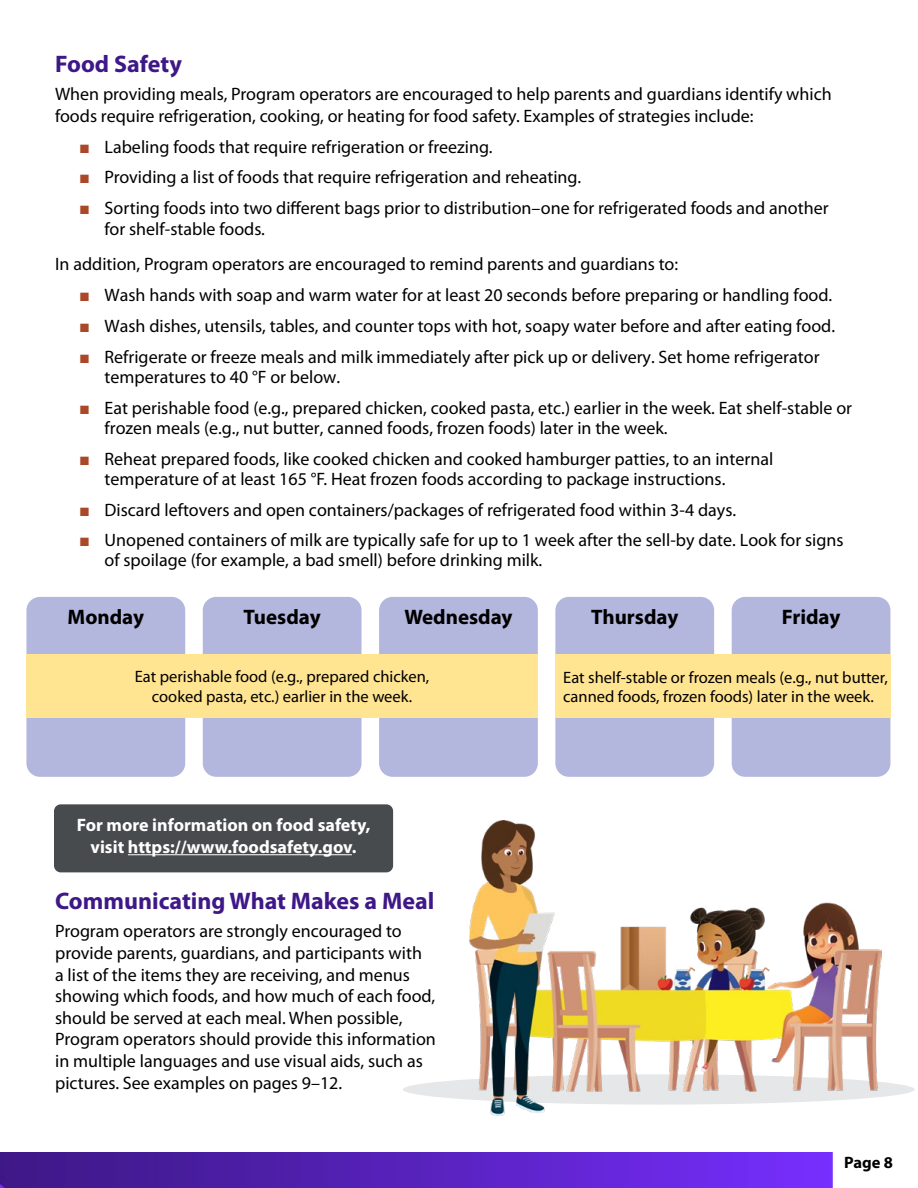
<style>
.page{position:relative;width:918px;height:1188px;background:#fff}
.page>*{position:absolute;margin:0;border:0;box-sizing:border-box;transform-origin:0 0}
.t1{font:700 24px "Myriad Pro";color:#3e1887}
.t2{font:700 21px "Myriad Pro";color:#000}
.t3{font:18px/21.6px "Myriad Pro";color:#000}
.t4{font:700 18px/21.6px "Myriad Pro";color:#fff;text-align:center}
.t5{font:16.5px/19.8px "Myriad Pro";color:#000;text-align:center}
.t6{font:700 16.5px "Myriad Pro";color:#000}
.s1{font-family:"Arial";color:#aa492a}
</style>
<div class="page">
<div style="left:54px;top:804px;width:339px;height:68px;background:#484b4e;border-radius:7px"></div>
<hr style="left:128px;top:854px;width:224px;height:1px;background:#fff">
<div style="left:403px;top:1074px;width:512px;height:31px;background:#e6e7e8;border-radius:50%"></div>
<img style="left:470px;top:821px;width:412px;height:294px">
<div style="left:26px;top:597px;width:159px;height:180px;background:#b3b6dd;border-radius:14px"></div>
<div style="left:203px;top:597px;width:159px;height:180px;background:#b3b6dd;border-radius:14px"></div>
<div style="left:379px;top:597px;width:159px;height:180px;background:#b3b6dd;border-radius:14px"></div>
<div style="left:555px;top:597px;width:159px;height:180px;background:#b3b6dd;border-radius:14px"></div>
<div style="left:732px;top:597px;width:158px;height:180px;background:#b3b6dd;border-radius:14px"></div>
<div style="left:26px;top:655px;width:512px;height:63px;background:#ffe491"></div>
<div style="left:555px;top:655px;width:335px;height:63px;background:#ffe491"></div>
<img style="left:0;top:1153px;width:832px;height:35px">
<h2 class="t1" style="left:55px;top:48px;width:128px">Food Safety</h2>
<p class="t3" style="left:55px;top:83px;width:778px">When providing meals, Program operators are encouraged to help parents and guardians identify which foods require refrigeration, cooking, or heating for food safety. Examples of strategies include:</p>
<p class="t3" style="left:79px;top:136px;width:415px"><span class="s1">■</span> Labeling foods that require refrigeration or freezing.</p>
<p class="t3" style="left:79px;top:166px;width:504px"><span class="s1">■</span> Providing a list of foods that require refrigeration and reheating.</p>
<p class="t3" style="left:105px;top:197px;width:726px;line-height:21px;text-indent:-26px"><span class="s1">■</span> Sorting foods into two different bags prior to distribution–one for refrigerated foods and another for shelf-stable foods.</p>
<p class="t3" style="left:55px;top:253px;width:625px">In addition, Program operators are encouraged to remind parents and guardians to:</p>
<p class="t3" style="left:79px;top:284px;width:755px"><span class="s1">■</span> Wash hands with soap and warm water for at least 20 seconds before preparing or handling food.</p>
<p class="t3" style="left:79px;top:315px;width:758px"><span class="s1">■</span> Wash dishes, utensils, tables, and counter tops with hot, soapy water before and after eating food.</p>
<p class="t3" style="left:105px;top:346px;width:717px;line-height:20.2px;text-indent:-26px"><span class="s1">■</span> Refrigerate or freeze meals and milk immediately after pick up or delivery. Set home refrigerator temperatures to 40 °F or below.</p>
<p class="t3" style="left:105px;top:397px;width:749px;line-height:20.2px;text-indent:-26px"><span class="s1">■</span> Eat perishable food (e.g., prepared chicken, cooked pasta, etc.) earlier in the week. Eat shelf-stable or frozen meals (e.g., nut butter, canned foods, frozen foods) later in the week.</p>
<p class="t3" style="left:105px;top:448px;width:670px;line-height:20.2px;text-indent:-26px"><span class="s1">■</span> Reheat prepared foods, like cooked chicken and cooked hamburger patties, to an internal temperature of at least 165 °F. Heat frozen foods according to package instructions.</p>
<p class="t3" style="left:79px;top:498px;width:659px"><span class="s1">■</span> Discard leftovers and open containers/packages of refrigerated food within 3-4 days.</p>
<p class="t3" style="left:105px;top:530px;width:741px;line-height:20.2px;text-indent:-26px"><span class="s1">■</span> Unopened containers of milk are typically safe for up to 1 week after the sell-by date. Look for signs of spoilage (for example, a bad smell) before drinking milk.</p>
<p class="t2" style="left:68px;top:603px;width:78px">Monday</p>
<p class="t2" style="left:244px;top:603px;width:79px">Tuesday</p>
<p class="t2" style="left:404px;top:603px;width:110px">Wednesday</p>
<p class="t2" style="left:591px;top:603px;width:89px">Thursday</p>
<p class="t2" style="left:782px;top:603px;width:60px">Friday</p>
<p class="t5" style="left:135px;top:666px;width:296px">Eat perishable food (e.g., prepared chicken, cooked pasta, etc.) earlier in the week.</p>
<p class="t5" style="left:563px;top:667px;width:326px;text-align:left">Eat shelf-stable or frozen meals (e.g., nut butter, canned foods, frozen foods) later in the week.</p>
<p class="t4" style="left:77px;top:814px;width:295px">For more information on food safety, visit https://www.foodsafety.gov.</p>
<h2 class="t1" style="left:55px;top:885px;width:381px">Communicating What Makes a Meal</h2>
<p class="t3" style="left:55px;top:920px;width:382px">Program operators are strongly encouraged to provide parents, guardians, and participants with<br>a list of the items they are receiving, and menus showing which foods, and how much of each food, should be served at each meal. When possible, Program operators should provide this information in multiple languages and use visual aids, such as pictures. See examples on pages 9–12.</p>
<p class="t6" style="left:844px;top:1152px;width:50px">Page 8</p>
</div>
